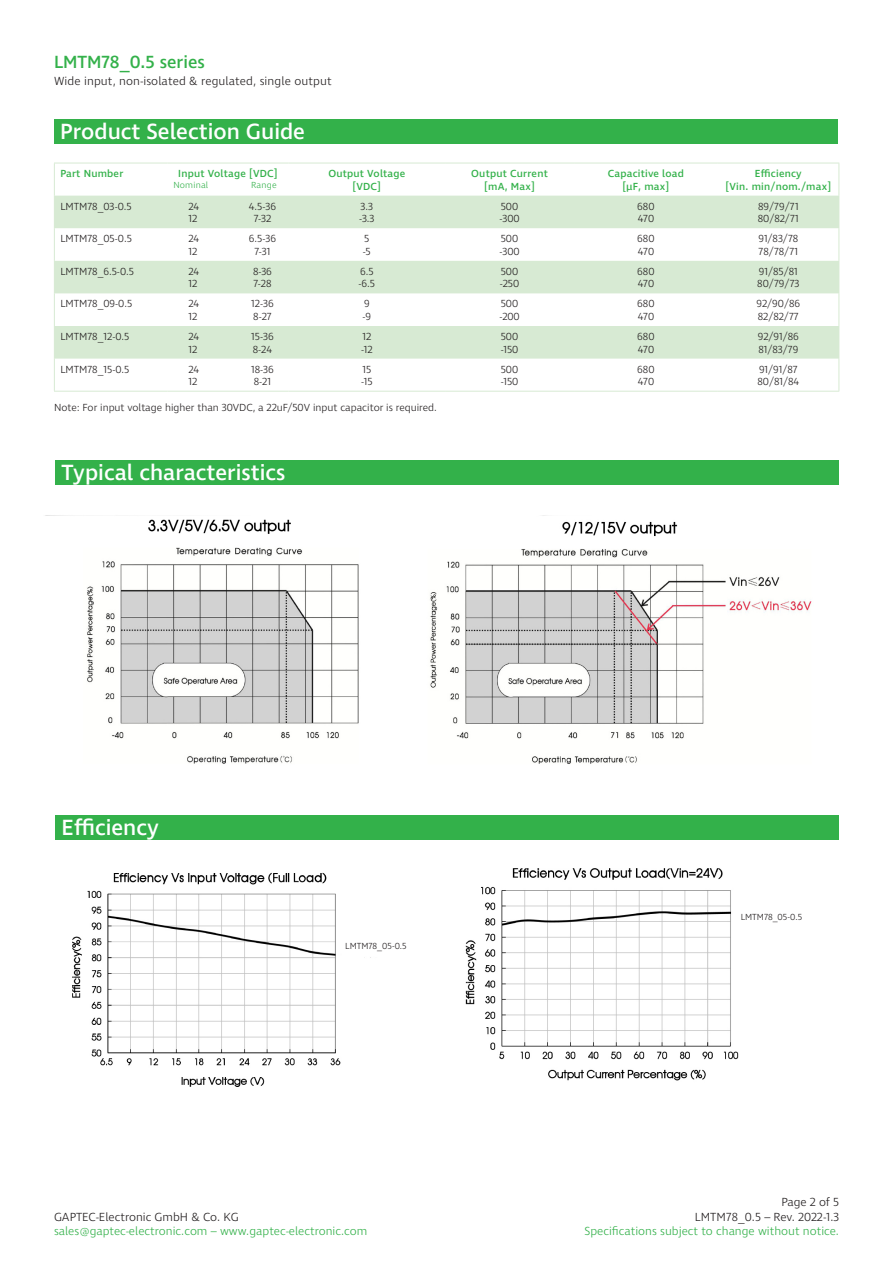
<style>
.page{position:relative;width:893px;height:1263px;background:#fff}
.page>*{position:absolute;margin:0;border:0;box-sizing:border-box;transform-origin:0 0}
.t1{font:500 22.5px "Ingra";color:#fff}
.t2{font:500 18px "Ingra";color:#33b14a}
.t3{font:300 12px/14.4px "Ingra";letter-spacing:.01em;color:#231f20;text-align:right}
.t4{font:300 12px "Ingra";color:#33b14a}
.t5{font:300 10.5px "Ingra";color:#231f20}
.t6{font:500 10.5px "Ingra";letter-spacing:.02em;color:#33b14a}
.t7{font:300 9px "Ingra";color:#231f20}
.t8{font:300 9px "Ingra";letter-spacing:.02em;color:#33b14a}
</style>
<div class="page">
<div style="left:55px;top:460px;width:784px;height:25px;background:#33b14a"></div>
<img style="left:45px;top:515px;width:767px;height:249px">
<div style="left:55px;top:815px;width:784px;height:25px;background:#33b14a"></div>
<svg style="left:55px;top:196px;width:783px;height:163px;fill:#d7ead3"></svg>
<hr style="left:54px;top:163px;width:113px;height:1px;background:#d7ead3">
<hr style="left:54px;top:163px;width:1px;height:33px;background:#d7ead3">
<hr style="left:167px;top:163px;width:121px;height:1px;background:#d7ead3">
<hr style="left:288px;top:163px;width:157px;height:1px;background:#d7ead3">
<hr style="left:445px;top:163px;width:129px;height:1px;background:#d7ead3">
<hr style="left:574px;top:163px;width:144px;height:1px;background:#d7ead3">
<hr style="left:718px;top:163px;width:121px;height:1px;background:#d7ead3">
<hr style="left:838px;top:163px;width:1px;height:33px;background:#d7ead3">
<hr style="left:54px;top:196px;width:1px;height:32px;background:#d7ead3">
<hr style="left:838px;top:196px;width:1px;height:32px;background:#d7ead3">
<hr style="left:54px;top:228px;width:1px;height:33px;background:#d7ead3">
<hr style="left:838px;top:228px;width:1px;height:33px;background:#d7ead3">
<hr style="left:54px;top:261px;width:1px;height:32px;background:#d7ead3">
<hr style="left:838px;top:261px;width:1px;height:32px;background:#d7ead3">
<hr style="left:54px;top:293px;width:1px;height:33px;background:#d7ead3">
<hr style="left:838px;top:293px;width:1px;height:33px;background:#d7ead3">
<hr style="left:54px;top:326px;width:1px;height:33px;background:#d7ead3">
<hr style="left:838px;top:326px;width:1px;height:33px;background:#d7ead3">
<hr style="left:54px;top:359px;width:1px;height:32px;background:#d7ead3">
<hr style="left:838px;top:359px;width:1px;height:32px;background:#d7ead3">
<hr style="left:54px;top:391px;width:113px;height:1px;background:#d7ead3">
<hr style="left:167px;top:391px;width:121px;height:1px;background:#d7ead3">
<hr style="left:288px;top:391px;width:157px;height:1px;background:#d7ead3">
<hr style="left:445px;top:391px;width:129px;height:1px;background:#d7ead3">
<hr style="left:574px;top:391px;width:144px;height:1px;background:#d7ead3">
<hr style="left:718px;top:391px;width:121px;height:1px;background:#d7ead3">
<img style="left:72px;top:868px;width:667px;height:218px">
<div style="left:345px;top:942px;width:72px;height:12px;background:#fff"></div>
<div style="left:54px;top:119px;width:783px;height:25px;background:#33b14a"></div>
<h2 class="t2" style="left:54px;top:50px;width:152px">LMTM78_0.5 series</h2>
<p class="t3" style="left:54px;top:75px;width:279px">Wide input, non-isolated &amp; regulated, single output</p>
<p class="t1" style="left:60px;top:117px;width:246px">Product Selection Guide</p>
<p class="t6" style="left:60px;top:167px;width:64px">Part Number</p>
<p class="t6" style="left:178px;top:167px;width:101px">Input Voltage [VDC]</p>
<p class="t8" style="left:173px;top:179px;width:36px">Nominal</p>
<p class="t8" style="left:251px;top:179px;width:27px">Range</p>
<p class="t6" style="left:328px;top:167px;width:78px">Output Voltage</p>
<p class="t6" style="left:352px;top:180px;width:30px">[VDC]</p>
<p class="t6" style="left:471px;top:167px;width:78px">Output Current</p>
<p class="t6" style="left:484px;top:180px;width:52px">[mA, Max]</p>
<p class="t6" style="left:608px;top:167px;width:78px">Capacitive load</p>
<p class="t6" style="left:623px;top:180px;width:48px">[µF, max]</p>
<p class="t6" style="left:755px;top:167px;width:48px">Efficiency</p>
<p class="t6" style="left:726px;top:180px;width:107px">[Vin. min/nom./max]</p>
<p class="t5" style="left:60px;top:200px;width:73px">LMTM78_03-0.5</p>
<p class="t5" style="left:188px;top:200px;width:12px">24</p>
<p class="t5" style="left:249px;top:200px;width:29px">4.5-36</p>
<p class="t5" style="left:188px;top:212px;width:10px">12</p>
<p class="t5" style="left:254px;top:212px;width:19px">7-32</p>
<p class="t5" style="left:361px;top:200px;width:14px">3.3</p>
<p class="t5" style="left:359px;top:212px;width:17px">-3.3</p>
<p class="t5" style="left:501px;top:200px;width:19px">500</p>
<p class="t5" style="left:499px;top:212px;width:22px">-300</p>
<p class="t5" style="left:637px;top:200px;width:19px">680</p>
<p class="t5" style="left:638px;top:212px;width:18px">470</p>
<p class="t5" style="left:758px;top:200px;width:42px">89/79/71</p>
<p class="t5" style="left:758px;top:212px;width:43px">80/82/71</p>
<p class="t5" style="left:60px;top:232px;width:73px">LMTM78_05-0.5</p>
<p class="t5" style="left:188px;top:232px;width:12px">24</p>
<p class="t5" style="left:249px;top:232px;width:29px">6.5-36</p>
<p class="t5" style="left:188px;top:245px;width:10px">12</p>
<p class="t5" style="left:254px;top:245px;width:18px">7-31</p>
<p class="t5" style="left:364px;top:232px;width:7px">5</p>
<p class="t5" style="left:363px;top:245px;width:9px">-5</p>
<p class="t5" style="left:501px;top:232px;width:19px">500</p>
<p class="t5" style="left:499px;top:245px;width:22px">-300</p>
<p class="t5" style="left:637px;top:232px;width:19px">680</p>
<p class="t5" style="left:638px;top:245px;width:18px">470</p>
<p class="t5" style="left:758px;top:232px;width:41px">91/83/78</p>
<p class="t5" style="left:759px;top:245px;width:41px">78/78/71</p>
<p class="t5" style="left:60px;top:265px;width:75px">LMTM78_6.5-0.5</p>
<p class="t5" style="left:188px;top:265px;width:12px">24</p>
<p class="t5" style="left:253px;top:265px;width:20px">8-36</p>
<p class="t5" style="left:188px;top:277px;width:10px">12</p>
<p class="t5" style="left:253px;top:277px;width:20px">7-28</p>
<p class="t5" style="left:360px;top:265px;width:15px">6.5</p>
<p class="t5" style="left:359px;top:277px;width:18px">-6.5</p>
<p class="t5" style="left:501px;top:265px;width:19px">500</p>
<p class="t5" style="left:500px;top:277px;width:21px">-250</p>
<p class="t5" style="left:637px;top:265px;width:19px">680</p>
<p class="t5" style="left:638px;top:277px;width:18px">470</p>
<p class="t5" style="left:759px;top:265px;width:40px">91/85/81</p>
<p class="t5" style="left:757px;top:277px;width:44px">80/79/73</p>
<p class="t5" style="left:60px;top:297px;width:73px">LMTM78_09-0.5</p>
<p class="t5" style="left:188px;top:297px;width:12px">24</p>
<p class="t5" style="left:251px;top:297px;width:24px">12-36</p>
<p class="t5" style="left:188px;top:310px;width:10px">12</p>
<p class="t5" style="left:253px;top:310px;width:20px">8-27</p>
<p class="t5" style="left:364px;top:297px;width:7px">9</p>
<p class="t5" style="left:363px;top:310px;width:10px">-9</p>
<p class="t5" style="left:501px;top:297px;width:19px">500</p>
<p class="t5" style="left:499px;top:310px;width:22px">-200</p>
<p class="t5" style="left:637px;top:297px;width:19px">680</p>
<p class="t5" style="left:638px;top:310px;width:18px">470</p>
<p class="t5" style="left:757px;top:297px;width:45px">92/90/86</p>
<p class="t5" style="left:758px;top:310px;width:42px">82/82/77</p>
<p class="t5" style="left:60px;top:330px;width:71px">LMTM78_12-0.5</p>
<p class="t5" style="left:188px;top:330px;width:12px">24</p>
<p class="t5" style="left:251px;top:330px;width:24px">15-36</p>
<p class="t5" style="left:188px;top:343px;width:10px">12</p>
<p class="t5" style="left:253px;top:343px;width:21px">8-24</p>
<p class="t5" style="left:362px;top:330px;width:10px">12</p>
<p class="t5" style="left:361px;top:343px;width:13px">-12</p>
<p class="t5" style="left:501px;top:330px;width:19px">500</p>
<p class="t5" style="left:501px;top:343px;width:19px">-150</p>
<p class="t5" style="left:637px;top:330px;width:19px">680</p>
<p class="t5" style="left:638px;top:343px;width:18px">470</p>
<p class="t5" style="left:758px;top:330px;width:42px">92/91/86</p>
<p class="t5" style="left:758px;top:343px;width:42px">81/83/79</p>
<p class="t5" style="left:60px;top:363px;width:71px">LMTM78_15-0.5</p>
<p class="t5" style="left:188px;top:363px;width:12px">24</p>
<p class="t5" style="left:251px;top:363px;width:24px">18-36</p>
<p class="t5" style="left:188px;top:375px;width:10px">12</p>
<p class="t5" style="left:254px;top:375px;width:19px">8-21</p>
<p class="t5" style="left:362px;top:363px;width:10px">15</p>
<p class="t5" style="left:361px;top:375px;width:13px">-15</p>
<p class="t5" style="left:501px;top:363px;width:19px">500</p>
<p class="t5" style="left:501px;top:375px;width:19px">-150</p>
<p class="t5" style="left:637px;top:363px;width:19px">680</p>
<p class="t5" style="left:638px;top:375px;width:18px">470</p>
<p class="t5" style="left:759px;top:363px;width:40px">91/91/87</p>
<p class="t5" style="left:757px;top:375px;width:43px">80/81/84</p>
<p class="t5" style="left:54px;top:401px;width:384px">Note: For input voltage higher than 30VDC, a 22uF/50V input capacitor is required.</p>
<p class="t1" style="left:62px;top:458px;width:225px">Typical characteristics</p>
<p class="t1" style="left:62px;top:813px;width:99px">Efficiency</p>
<p class="t7" style="left:345px;top:940px;width:63px">LMTM78_05-0.5</p>
<p class="t3" style="left:54px;top:1210px;width:186px">GAPTEC-Electronic GmbH &amp; Co. KG</p>
<p class="t4" style="left:54px;top:1223px;width:315px">sales@gaptec-electronic.com – www.gaptec-electronic.com</p>
<p class="t7" style="left:741px;top:911px;width:63px">LMTM78_05-0.5</p>
<p class="t3" style="left:695px;top:1195px;width:146px">Page 2 of 5<br>LMTM78_0.5 – Rev. 2022-1.3</p>
<p class="t4" style="left:585px;top:1223px;width:256px">Specifications subject to change without notice.</p>
</div>
